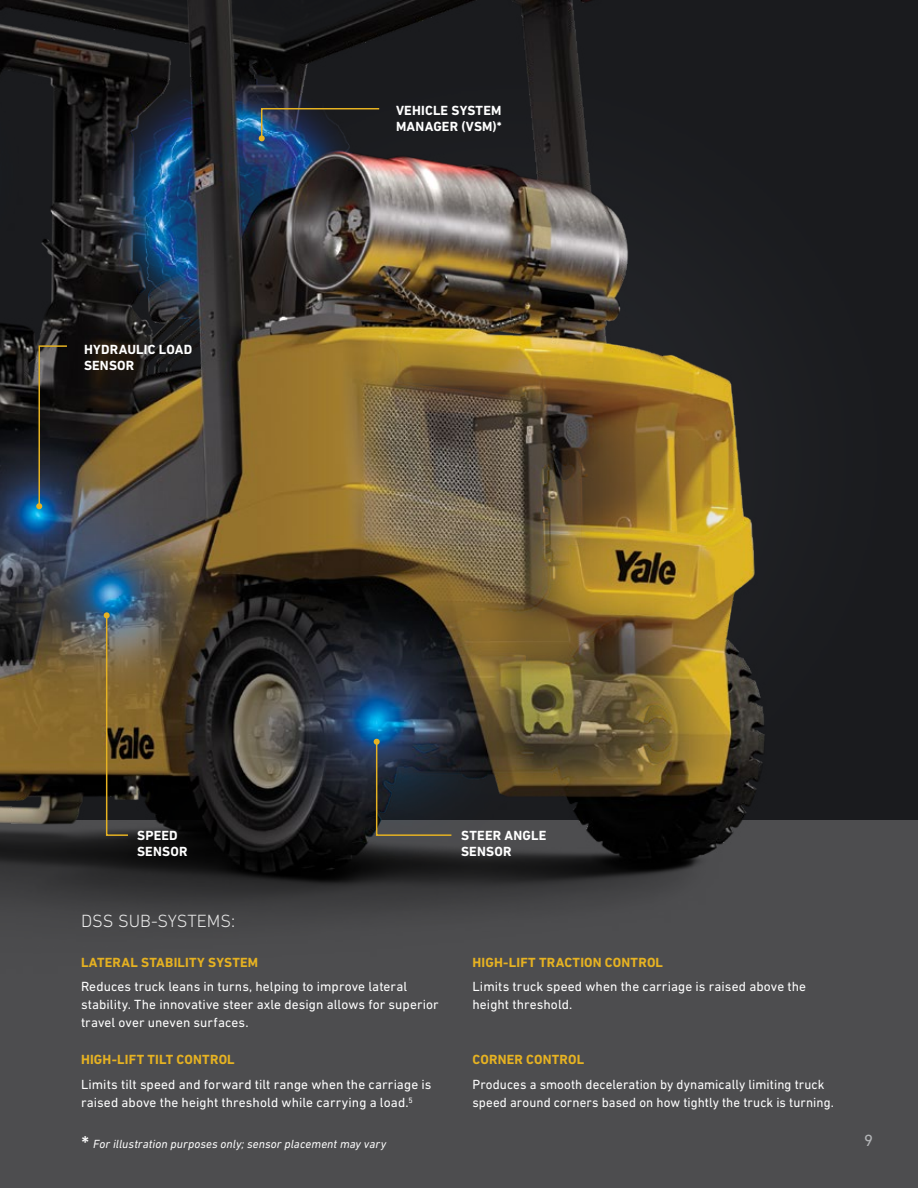
<style>
.page{position:relative;width:918px;height:1188px;background:#fff}
.page>*{position:absolute;margin:0;border:0;box-sizing:border-box;transform-origin:0 0}
.t1{font:300 18px "DIN Next LT Pro";color:#fff}
.t2{font:16.5px "DIN Next LT Pro";color:#b4b6b8}
.t3{font:13.5px/18px "DIN Next LT Pro";letter-spacing:.005em;color:#fff}
.t4{font:700 13.5px "DIN Next LT Pro";letter-spacing:.015em;color:#e6b222}
.t5{font:700 13.5px/16.5px "DIN Next LT Pro";letter-spacing:.015em;color:#fff}
.t6{font:italic 12px "DIN Next LT Pro";letter-spacing:.005em;color:#fff}
.s1{font-family:"Calibri";font-weight:700;font-style:normal;font-size:16.8px}
</style>
<div class="page">
<div style="left:0;top:821px;width:918px;height:367px;background:#4d4d4f"></div>
<img style="left:0;top:0;width:918px;height:915px">
<svg style="left:259px;top:107px;width:122px;height:34px;background:#2a3543"></svg>
<svg style="left:36px;top:345px;width:32px;height:164px;background:#2c2f31"></svg>
<svg style="left:104px;top:612px;width:25px;height:225px;background:#645636"></svg>
<svg style="left:374px;top:739px;width:79px;height:98px;background:#2b3239"></svg>
<p class="t5" style="left:84px;top:341px;width:110px">HYDRAULIC LOAD<br>SENSOR</p>
<p class="t5" style="left:396px;top:102px;width:107px">VEHICLE SYSTEM<br>MANAGER (VSM)*</p>
<p class="t5" style="left:137px;top:827px;width:52px">SPEED<br>SENSOR</p>
<p class="t5" style="left:461px;top:827px;width:87px">STEER ANGLE<br>SENSOR</p>
<h1 class="t1" style="left:81px;top:910px;width:156px">DSS SUB-SYSTEMS:</h1>
<p class="t4" style="left:81px;top:954px;width:179px">LATERAL STABILITY SYSTEM</p>
<p class="t3" style="left:81px;top:978px;width:359px">Reduces truck leans in turns, helping to improve lateral stability. The innovative steer axle design allows for superior travel over uneven surfaces.</p>
<p class="t4" style="left:81px;top:1052px;width:155px">HIGH-LIFT TILT CONTROL</p>
<p class="t3" style="left:81px;top:1075px;width:352px">Limits tilt speed and forward tilt range when the carriage is raised above the height threshold while carrying a load.<sup>5</sup></p>
<p class="t6" style="left:81px;top:1137px;width:307px"><span class="s1">*</span> For illustration purposes only; sensor placement may vary</p>
<p class="t4" style="left:472px;top:954px;width:192px">HIGH-LIFT TRACTION CONTROL</p>
<p class="t3" style="left:472px;top:978px;width:335px">Limits truck speed when the carriage is raised above the height threshold.</p>
<p class="t4" style="left:472px;top:1052px;width:113px">CORNER CONTROL</p>
<p class="t3" style="left:472px;top:1075px;width:363px">Produces a smooth deceleration by dynamically limiting truck speed around corners based on how tightly the truck is turning.</p>
<p class="t2" style="left:864px;top:1131px;width:10px">9</p>
</div>
